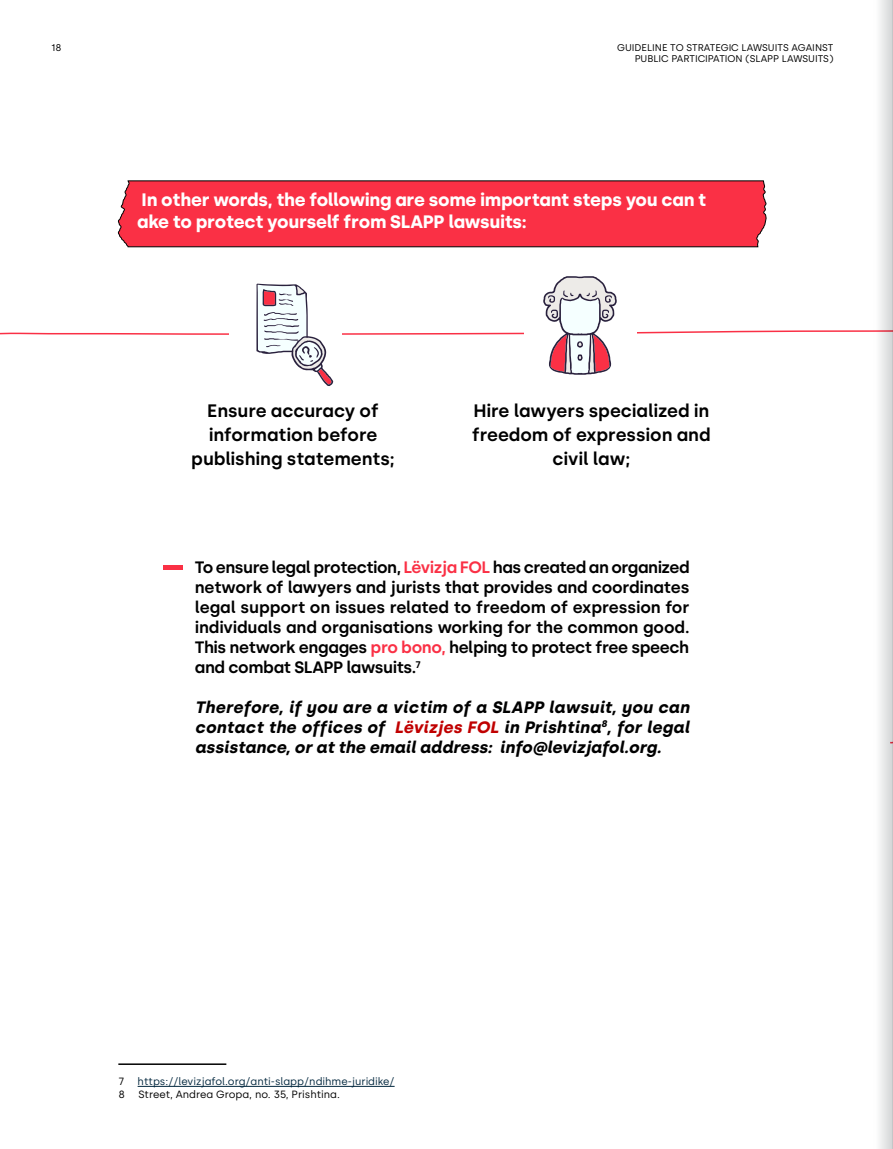
<style>
.page{position:relative;width:893px;height:1149px;background:#fff}
.page>*{position:absolute;margin:0;border:0;box-sizing:border-box;transform-origin:0 0}
.t1{font:600 18px/24px "Silka";letter-spacing:-.005em;color:#000;text-align:center}
.t2{font:700 18px/22.5px "Silka";letter-spacing:-.015em;color:#fff}
.t3{font:600 16.5px/20px "Silka";letter-spacing:-.025em;color:#000;text-align:justify}
.t4{font:italic 700 16.5px/20px "Silka";letter-spacing:-.005em;color:#000;text-align:justify}
.t5{font:10.5px "Silka";color:#00263d}
.t6{font:10.5px "Silka";color:#000}
.t7{font:9.75px/11.7px "Silka";color:#000;text-align:right}
.s1{color:#fa3045}
.s2{color:#c00000}
</style>
<div class="page">
<hr style="left:118px;top:1063px;width:108px;height:1px;background:#000">
<hr style="left:138px;top:1085px;width:257px;height:1px;background:#00263d">
<div style="left:118px;top:181px;width:648px;height:66px;background:#fa3045"></div>
<svg style="left:543px;top:276px;width:74px;height:98px"></svg>
<svg style="left:256px;top:283px;width:77px;height:103px"></svg>
<div style="left:163px;top:564px;width:20px;height:5px;background:#fa3045"></div>
<svg style="left:874px;top:0;width:18px;height:1148px"></svg>
<hr style="left:892px;top:0;width:1px;height:1148px;background:#bcbec0">
<p class="t7" style="left:51px;top:41px;width:12px">18</p>
<p class="t7" style="left:617px;top:41px;width:218px">GUIDELINE TO STRATEGIC LAWSUITS AGAINST<br>PUBLIC PARTICIPATION (SLAPP LAWSUITS)</p>
<p class="t2" style="left:137px;top:188px;width:571px">In other words, the following are some important steps you can t ake to protect yourself from SLAPP lawsuits:</p>
<p class="t1" style="left:191px;top:399px;width:205px">Ensure accuracy of information before publishing statements;</p>
<p class="t1" style="left:472px;top:399px;width:240px">Hire lawyers specialized in freedom of expression and civil law;</p>
<p class="t3" style="left:195px;top:557px;width:496px">To ensure legal protection, <span class="s1">Lëvizja FOL</span> has created an organized network of lawyers and jurists that provides and coordinates legal support on issues related to freedom of expression for individuals and organisations working for the common good.<br>This network engages <span class="s1">pro bono,</span> helping to protect free speech and combat SLAPP lawsuits.<sup>7</sup></p>
<p class="t4" style="left:195px;top:697px;width:496px">Therefore, if you are a victim of a SLAPP lawsuit, you can contact the offices of <span class="s2">Lëvizjes FOL</span> in Prishtina<sup>8</sup>, for legal assistance, or at the email address: info@levizjafol.org.</p>
<p class="t6" style="left:118px;top:1075px;width:7px">7</p>
<p class="t5" style="left:138px;top:1075px;width:258px">https://levizjafol.org/anti-slapp/ndihme-juridike/</p>
<p class="t6" style="left:118px;top:1087px;width:8px">8</p>
<p class="t6" style="left:138px;top:1087px;width:203px">Street, Andrea Gropa, no. 35, Prishtina.</p>
</div>
